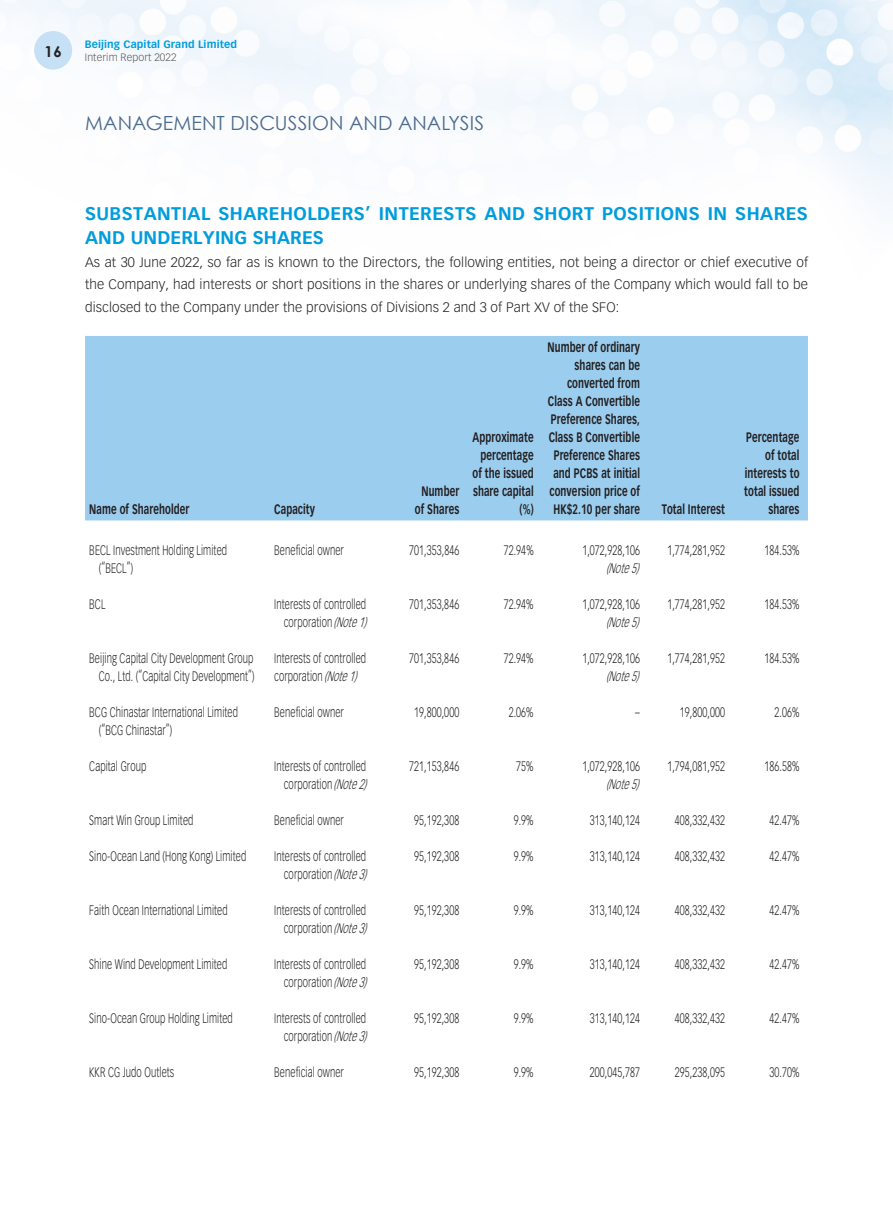
<style>
.page{position:relative;width:893px;height:1212px;background:#fff}
.page>*{position:absolute;margin:0;border:0;box-sizing:border-box;transform-origin:0 0}
.t1{font:19.5px "Century Gothic";letter-spacing:.005em;color:#4c6b8d}
.t2{font:700 18px/24px "Vectora LT Std";letter-spacing:.025em;color:#009ddc}
.t3{font:700 15px "Century Gothic";color:#231f20}
.t4{font:300 13.5px/18px "Vectora LT Std";letter-spacing:.01em;color:#231f20;scale:.7 1}
.t5{font:700 13.5px/18px "Vectora LT Std";letter-spacing:.01em;color:#231f20;text-align:right;scale:.7 1}
.t6{font:300 13.5px/22.5px "Vectora LT Std";letter-spacing:.01em;color:#231f20;text-align:justify}
.t7{font:italic 300 13.5px "Vectora LT Std";color:#231f20;scale:.7 1}
.t8{font:700 10.5px "Vectora LT Std";letter-spacing:.01em;color:#009ddc}
.t9{font:300 10.5px "Vectora LT Std";letter-spacing:.01em;color:#57585a}
.s1{font-style:italic}
</style>
<div class="page">
<img style="left:0;top:0;width:893px;height:207px">
<div style="left:34px;top:31px;width:38px;height:39px;background:#c6e0f5;border-radius:50%"></div>
<div style="left:85px;top:336px;width:723px;height:184px;background:#9bcdee"></div>
<p class="t3" style="left:45px;top:40px;width:19px">16</p>
<p class="t8" style="left:85px;top:38px;width:154px">Beijing Capital Grand Limited</p>
<p class="t9" style="left:85px;top:51px;width:93px">Interim Report 2022</p>
<h1 class="t1" style="left:85px;top:110px;width:401px">MANAGEMENT DISCUSSION AND ANALYSIS</h1>
<h2 class="t2" style="left:85px;top:202px;width:724px">SUBSTANTIAL SHAREHOLDERS’ INTERESTS AND SHORT POSITIONS IN SHARES<br>AND UNDERLYING SHARES</h2>
<p class="t6" style="left:85px;top:251px;width:724px">As at 30 June 2022, so far as is known to the Directors, the following entities, not being a director or chief executive of the Company, had interests or short positions in the shares or underlying shares of the Company which would fall to be disclosed to the Company under the provisions of Divisions 2 and 3 of Part XV of the SFO:</p>
<p class="t5" style="left:89px;top:500px;width:144px">Name of Shareholder</p>
<p class="t5" style="left:274px;top:500px;width:60px">Capacity</p>
<p class="t5" style="left:415px;top:482px;width:65px;text-align:center">Number of Shares</p>
<p class="t5" style="left:472px;top:428px;width:89px">Approximate percentage of the issued share capital (%)</p>
<p class="t5" style="left:548px;top:338px;width:134px">Number of ordinary shares can be converted from<br>Class A Convertible<br>Preference Shares,<br>Class B Convertible<br>Preference Shares and PCBS at initial conversion price of<br>HK$2.10 per share</p>
<p class="t4" style="left:99px;top:541px;width:185px;text-indent:-10px">BECL Investment Holding Limited (“BECL”)</p>
<p class="t4" style="left:274px;top:541px;width:101px">Beneficial owner</p>
<p class="t4" style="left:409px;top:541px;width:73px">701,353,846</p>
<p class="t4" style="left:504px;top:541px;width:44px">72.94%</p>
<p class="t4" style="left:582px;top:541px;width:84px">1,072,928,106</p>
<p class="t7" style="left:606px;top:560px;width:54px">(Note5)</p>
<p class="t4" style="left:89px;top:595px;width:25px">BCL</p>
<p class="t4" style="left:284px;top:595px;width:125px;text-indent:-10px">Interests of controlled corporation <span class="s1">(Note1)</span></p>
<p class="t4" style="left:409px;top:595px;width:73px">701,353,846</p>
<p class="t4" style="left:504px;top:595px;width:44px">72.94%</p>
<p class="t4" style="left:582px;top:595px;width:84px">1,072,928,106</p>
<p class="t7" style="left:606px;top:614px;width:54px">(Note5)</p>
<p class="t4" style="left:89px;top:649px;width:238px;text-align:right">Beijing Capital City Development Group<br>Co., Ltd. (“Capital City Development”)</p>
<p class="t4" style="left:274px;top:649px;width:133px">Interests of controlled corporation <span class="s1">(Note1)</span></p>
<p class="t4" style="left:409px;top:649px;width:73px">701,353,846</p>
<p class="t4" style="left:504px;top:649px;width:44px">72.94%</p>
<p class="t4" style="left:582px;top:649px;width:84px">1,072,928,106</p>
<p class="t7" style="left:606px;top:668px;width:54px">(Note5)</p>
<p class="t5" style="left:662px;top:500px;width:92px">Total Interest</p>
<p class="t5" style="left:744px;top:428px;width:80px">Percentage of total interests to total issued shares</p>
<p class="t4" style="left:667px;top:541px;width:84px">1,774,281,952</p>
<p class="t4" style="left:764px;top:541px;width:51px">184.53%</p>
<p class="t4" style="left:667px;top:595px;width:84px">1,774,281,952</p>
<p class="t4" style="left:764px;top:595px;width:51px">184.53%</p>
<p class="t4" style="left:667px;top:649px;width:84px">1,774,281,952</p>
<p class="t4" style="left:764px;top:649px;width:51px">184.53%</p>
<p class="t4" style="left:99px;top:703px;width:200px;text-indent:-10px">BCG Chinastar International Limited (“BCG Chinastar”)</p>
<p class="t4" style="left:274px;top:703px;width:101px">Beneficial owner</p>
<p class="t4" style="left:414px;top:703px;width:66px">19,800,000</p>
<p class="t4" style="left:509px;top:703px;width:37px">2.06%</p>
<p class="t4" style="left:635px;top:703px;width:8px">–</p>
<p class="t4" style="left:680px;top:703px;width:66px">19,800,000</p>
<p class="t4" style="left:774px;top:703px;width:37px">2.06%</p>
<p class="t4" style="left:89px;top:757px;width:83px">Capital Group</p>
<p class="t4" style="left:284px;top:757px;width:125px;text-indent:-10px">Interests of controlled corporation <span class="s1">(Note2)</span></p>
<p class="t4" style="left:409px;top:757px;width:73px">721,153,846</p>
<p class="t4" style="left:516px;top:757px;width:26px">75%</p>
<p class="t4" style="left:582px;top:757px;width:84px">1,072,928,106</p>
<p class="t4" style="left:667px;top:757px;width:84px">1,794,081,952</p>
<p class="t4" style="left:764px;top:757px;width:51px">186.58%</p>
<p class="t7" style="left:606px;top:776px;width:54px">(Note5)</p>
<p class="t4" style="left:89px;top:811px;width:150px">Smart Win Group Limited</p>
<p class="t4" style="left:274px;top:811px;width:101px">Beneficial owner</p>
<p class="t4" style="left:414px;top:811px;width:66px">95,192,308</p>
<p class="t4" style="left:514px;top:811px;width:30px">9.9%</p>
<p class="t4" style="left:590px;top:811px;width:73px">313,140,124</p>
<p class="t4" style="left:675px;top:811px;width:73px">408,332,432</p>
<p class="t4" style="left:769px;top:811px;width:44px">42.47%</p>
<p class="t4" style="left:89px;top:847px;width:226px">Sino-Ocean Land (Hong Kong) Limited</p>
<p class="t4" style="left:284px;top:847px;width:125px;text-indent:-10px">Interests of controlled corporation <span class="s1">(Note3)</span></p>
<p class="t4" style="left:414px;top:847px;width:66px">95,192,308</p>
<p class="t4" style="left:514px;top:847px;width:30px">9.9%</p>
<p class="t4" style="left:590px;top:847px;width:73px">313,140,124</p>
<p class="t4" style="left:675px;top:847px;width:73px">408,332,432</p>
<p class="t4" style="left:769px;top:847px;width:44px">42.47%</p>
<p class="t4" style="left:89px;top:901px;width:199px">Faith Ocean International Limited</p>
<p class="t4" style="left:284px;top:901px;width:125px;text-indent:-10px">Interests of controlled corporation <span class="s1">(Note3)</span></p>
<p class="t4" style="left:414px;top:901px;width:66px">95,192,308</p>
<p class="t4" style="left:514px;top:901px;width:30px">9.9%</p>
<p class="t4" style="left:590px;top:901px;width:73px">313,140,124</p>
<p class="t4" style="left:675px;top:901px;width:73px">408,332,432</p>
<p class="t4" style="left:769px;top:901px;width:44px">42.47%</p>
<p class="t4" style="left:89px;top:955px;width:199px">Shine Wind Development Limited</p>
<p class="t4" style="left:284px;top:955px;width:125px;text-indent:-10px">Interests of controlled corporation <span class="s1">(Note3)</span></p>
<p class="t4" style="left:414px;top:955px;width:66px">95,192,308</p>
<p class="t4" style="left:514px;top:955px;width:30px">9.9%</p>
<p class="t4" style="left:590px;top:955px;width:73px">313,140,124</p>
<p class="t4" style="left:675px;top:955px;width:73px">408,332,432</p>
<p class="t4" style="left:769px;top:955px;width:44px">42.47%</p>
<p class="t4" style="left:89px;top:1009px;width:207px">Sino-Ocean Group Holding Limited</p>
<p class="t4" style="left:284px;top:1009px;width:125px;text-indent:-10px">Interests of controlled corporation <span class="s1">(Note3)</span></p>
<p class="t4" style="left:414px;top:1009px;width:66px">95,192,308</p>
<p class="t4" style="left:514px;top:1009px;width:30px">9.9%</p>
<p class="t4" style="left:590px;top:1009px;width:73px">313,140,124</p>
<p class="t4" style="left:675px;top:1009px;width:73px">408,332,432</p>
<p class="t4" style="left:769px;top:1009px;width:44px">42.47%</p>
<p class="t4" style="left:89px;top:1063px;width:123px">KKR CG Judo Outlets</p>
<p class="t4" style="left:274px;top:1063px;width:101px">Beneficial owner</p>
<p class="t4" style="left:414px;top:1063px;width:66px">95,192,308</p>
<p class="t4" style="left:514px;top:1063px;width:30px">9.9%</p>
<p class="t4" style="left:590px;top:1063px;width:73px">200,045,787</p>
<p class="t4" style="left:675px;top:1063px;width:73px">295,238,095</p>
<p class="t4" style="left:769px;top:1063px;width:44px">30.70%</p>
</div>
